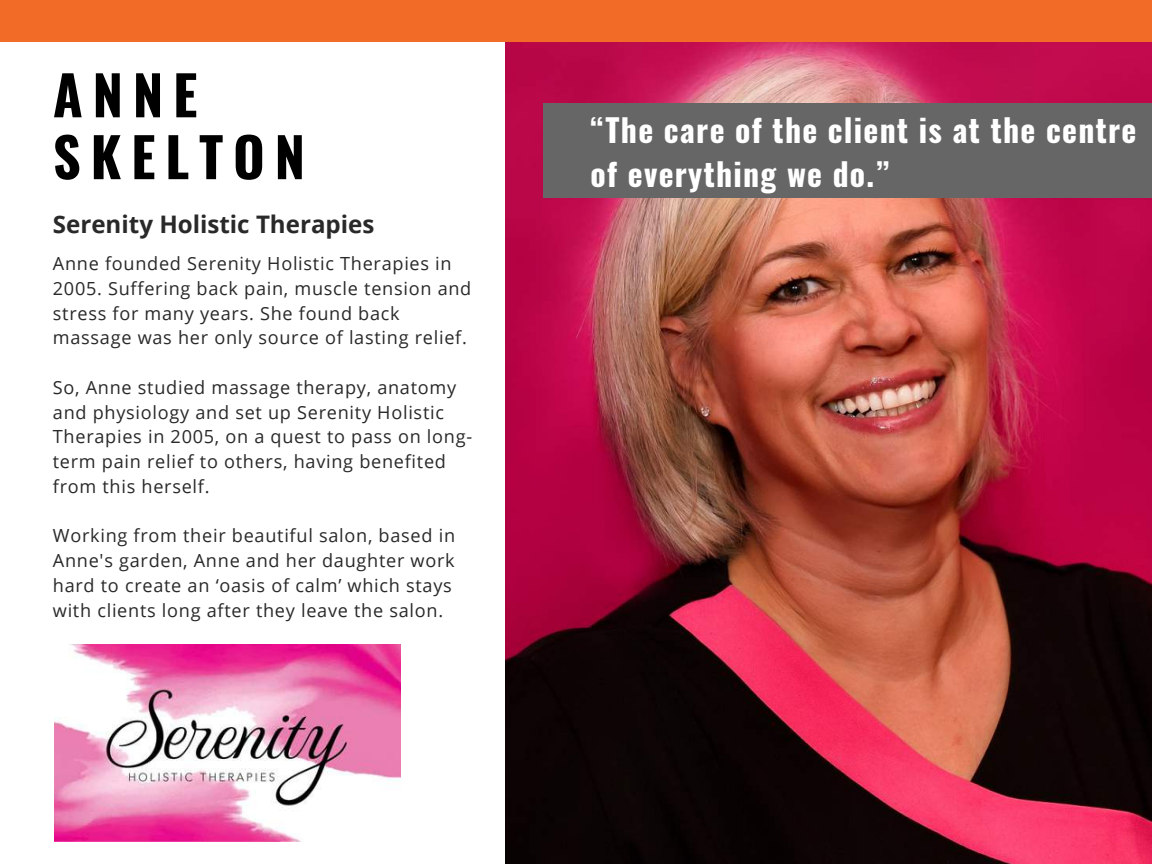
<style>
.page{position:relative;width:1152px;height:864px;background:#fff}
.page>*{position:absolute;margin:0;border:0;box-sizing:border-box;transform-origin:0 0}
.t1{font:700 54.3px/61.8px "Oswald";letter-spacing:.18em;color:#000}
.t2{font:700 31.65px/43.8px "Oswald";letter-spacing:.04em;color:#fff}
.t3{font:700 24.15px "Open Sans";color:#292929}
.t4{font:18.15px/24.8px "Open Sans";letter-spacing:.04em;color:#292929}
</style>
<div class="page">
<img style="left:505px;top:42px;width:647px;height:822px">
<div style="left:0;top:0;width:1152px;height:42px;background:#f26b27"></div>
<div style="left:543px;top:104px;width:609px;height:94px;background:#666"></div>
<img style="left:54px;top:645px;width:346px;height:197px">
<h1 class="t1" style="left:53px;top:62px;width:254px">ANNE<br>SKELTON</h1>
<h3 class="t3" style="left:53px;top:207px;width:323px">Serenity Holistic Therapies</h3>
<p class="t4" style="left:53px;top:251px;width:420px">Anne founded Serenity Holistic Therapies in 2005. Suffering back pain, muscle tension and stress for many years. She found back massage was her only source of lasting relief.</p>
<p class="t4" style="left:53px;top:374px;width:421px">So, Anne studied massage therapy, anatomy and physiology and set up Serenity Holistic Therapies in 2005, on a quest to pass on long&shy;term pain relief to others, having benefited from this herself.</p>
<p class="t4" style="left:53px;top:523px;width:404px">Working from their beautiful salon, based in Anne's garden, Anne and her daughter work hard to create an ‘oasis of calm’ which stays with clients long after they leave the salon.</p>
<h2 class="t2" style="left:591px;top:107px;width:547px">“The care of the client is at the centre of everything we do.”</h2>
</div>
